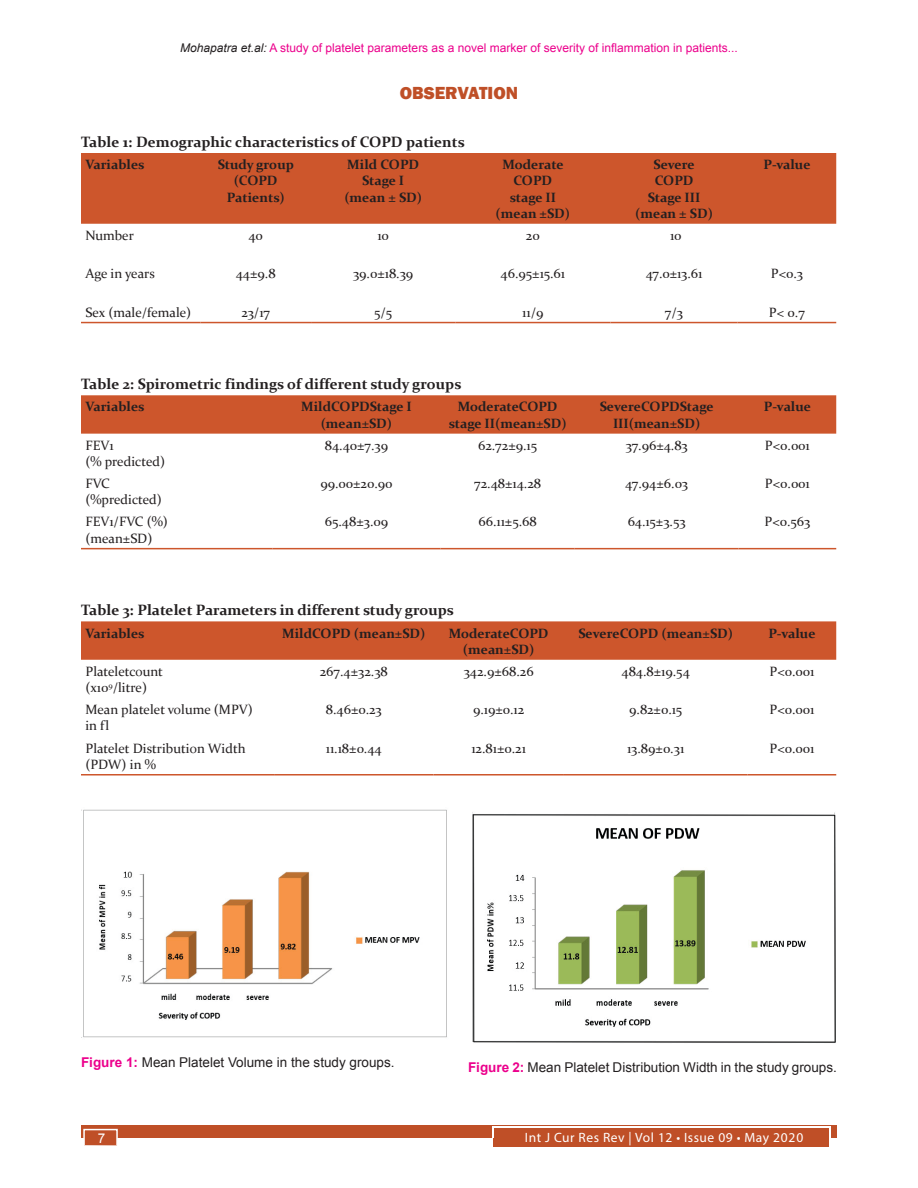
<style>
.page{position:relative;width:918px;height:1188px;background:#fff}
.page>*{position:absolute;margin:0;border:0;box-sizing:border-box;transform-origin:0 0}
.Head_1_copy_2{font:800 18px "Franklin Gothic";color:#bf4f27}
.Table_caption{font:700 15px "Constantia";color:#231f20}
.Table_text{font:13.5px/16.2px "Constantia";color:#231f20}
.Table_text-2{font:700 13.5px/16.2px "Constantia";color:#231f20;text-align:center}
.Figure_caption_copy{font:13.5px "Arial";color:#231f20}
.t1{font:13.5px "Myriad Pro";letter-spacing:.04em;color:#fff}
.t2{font:13.5px "Arial";color:#fff}
.t3{font:12px "Arial";color:#ec008c}
.s1{font-style:italic;color:#231f20}
.s2{font-weight:700;color:#ec008c}
</style>
<div class="page">
<div style="left:81px;top:1125px;width:756px;height:13px;background:#bf4f27"></div>
<div style="left:494px;top:1128px;width:335px;height:19px;background:#bf4f27"></div>
<hr style="left:492px;top:1127px;width:338px;height:1px;background:#fff">
<svg style="left:492px;top:1128px;width:2px;height:10px"></svg>
<svg style="left:829px;top:1127px;width:2px;height:11px"></svg>
<div style="left:83px;top:1129px;width:35px;height:17px;background:#bf4f27;border:2px solid #fff"></div>
<div style="left:81px;top:153px;width:755px;height:71px;background:#cd562c"></div>
<hr style="left:81px;top:322px;width:119px;height:1px;background:#cd562c">
<hr style="left:200px;top:322px;width:111px;height:1px;background:#cd562c">
<hr style="left:311px;top:322px;width:144px;height:1px;background:#cd562c">
<hr style="left:455px;top:322px;width:155px;height:1px;background:#cd562c">
<hr style="left:610px;top:322px;width:128px;height:1px;background:#cd562c">
<hr style="left:738px;top:322px;width:98px;height:1px;background:#cd562c">
<div style="left:81px;top:395px;width:755px;height:39px;background:#cd562c"></div>
<hr style="left:81px;top:548px;width:191px;height:1px;background:#cd562c">
<hr style="left:272px;top:548px;width:169px;height:1px;background:#cd562c">
<hr style="left:441px;top:548px;width:134px;height:1px;background:#cd562c">
<hr style="left:575px;top:548px;width:164px;height:1px;background:#cd562c">
<hr style="left:739px;top:548px;width:97px;height:1px;background:#cd562c">
<div style="left:81px;top:621px;width:755px;height:39px;background:#cd562c"></div>
<hr style="left:81px;top:774px;width:193px;height:2px;background:#cd562c">
<hr style="left:274px;top:774px;width:159px;height:2px;background:#cd562c">
<hr style="left:433px;top:774px;width:131px;height:2px;background:#cd562c">
<hr style="left:564px;top:774px;width:184px;height:2px;background:#cd562c">
<hr style="left:748px;top:774px;width:88px;height:2px;background:#cd562c">
<img style="left:81px;top:809px;width:366px;height:229px">
<img style="left:472px;top:812px;width:364px;height:231px">
<p class="t3" style="left:180px;top:40px;width:559px"><span class="s1">Mohapatra et.al:</span> A study of platelet parameters as a novel marker of severity of inflammation in patients...</p>
<p class="Head_1_copy_2" style="left:400px;top:81px;width:120px">OBSERVATION</p>
<p class="Table_caption" style="left:81px;top:132px;width:385px">Table 1: Demographic characteristics of COPD patients</p>
<p class="Table_text-2" style="left:86px;top:156px;width:60px">Variables</p>
<p class="Table_text-2" style="left:218px;top:156px;width:78px">Study group</p>
<p class="Table_text-2" style="left:234px;top:172px;width:45px">(COPD</p>
<p class="Table_text-2" style="left:227px;top:188px;width:60px">Patients)</p>
<p class="Table_text-2" style="left:347px;top:156px;width:73px">Mild COPD</p>
<p class="Table_text-2" style="left:362px;top:172px;width:44px">Stage I</p>
<p class="Table_text-2" style="left:344px;top:188px;width:79px">(mean ± SD)</p>
<p class="Table_text-2" style="left:502px;top:156px;width:63px">Moderate</p>
<p class="Table_text-2" style="left:514px;top:172px;width:40px">COPD</p>
<p class="Table_text-2" style="left:510px;top:188px;width:48px">stage II</p>
<p class="Table_text-2" style="left:496px;top:204px;width:76px">(mean ±SD)</p>
<p class="Table_text-2" style="left:654px;top:156px;width:43px">Severe</p>
<p class="Table_text-2" style="left:655px;top:172px;width:40px">COPD</p>
<p class="Table_text-2" style="left:648px;top:188px;width:54px">Stage III</p>
<p class="Table_text-2" style="left:635px;top:204px;width:79px">(mean ± SD)</p>
<p class="Table_text-2" style="left:764px;top:156px;width:49px">P-value</p>
<p class="Table_text" style="left:86px;top:227px;width:50px">Number</p>
<p class="Table_text" style="left:248px;top:227px;width:16px">40</p>
<p class="Table_text" style="left:377px;top:227px;width:13px">10</p>
<p class="Table_text" style="left:526px;top:227px;width:15px">20</p>
<p class="Table_text" style="left:670px;top:227px;width:13px">10</p>
<p class="Table_text" style="left:86px;top:265px;width:71px">Age in years</p>
<p class="Table_text" style="left:236px;top:265px;width:41px">44±9.8</p>
<p class="Table_text" style="left:353px;top:265px;width:62px">39.0±18.39</p>
<p class="Table_text" style="left:501px;top:265px;width:66px">46.95±15.61</p>
<p class="Table_text" style="left:646px;top:265px;width:58px">47.0±13.61</p>
<p class="Table_text" style="left:771px;top:265px;width:34px">P&lt;0.3</p>
<p class="Table_text" style="left:86px;top:303px;width:107px">Sex (male/female)</p>
<p class="Table_text" style="left:241px;top:303px;width:30px">23/17</p>
<p class="Table_text" style="left:374px;top:303px;width:20px">5/5</p>
<p class="Table_text" style="left:522px;top:303px;width:23px">11/9</p>
<p class="Table_text" style="left:665px;top:303px;width:20px">7/3</p>
<p class="Table_text" style="left:769px;top:303px;width:37px">P&lt; 0.7</p>
<p class="Table_caption" style="left:81px;top:374px;width:382px">Table 2: Spirometric findings of different study groups</p>
<p class="Table_text-2" style="left:86px;top:398px;width:60px">Variables</p>
<p class="Table_text-2" style="left:301px;top:398px;width:112px">MildCOPDStage I</p>
<p class="Table_text-2" style="left:321px;top:414px;width:73px">(mean±SD)</p>
<p class="Table_text-2" style="left:458px;top:398px;width:101px">ModerateCOPD</p>
<p class="Table_text-2" style="left:449px;top:414px;width:119px">stage II(mean±SD)</p>
<p class="Table_text-2" style="left:600px;top:398px;width:115px">SevereCOPDStage<br>III(mean±SD)</p>
<p class="Table_text-2" style="left:764px;top:398px;width:49px">P-value</p>
<p class="Table_text" style="left:86px;top:436px;width:30px">FEV1</p>
<p class="Table_text" style="left:86px;top:453px;width:81px">(% predicted)</p>
<p class="Table_text" style="left:325px;top:436px;width:65px">84.40±7.39</p>
<p class="Table_text" style="left:478px;top:436px;width:60px">62.72±9.15</p>
<p class="Table_text" style="left:626px;top:436px;width:63px">37.96±4.83</p>
<p class="Table_text" style="left:765px;top:436px;width:46px">P&lt;0.001</p>
<p class="Table_text" style="left:86px;top:475px;width:26px">FVC</p>
<p class="Table_text" style="left:86px;top:491px;width:78px">(%predicted)</p>
<p class="Table_text" style="left:320px;top:475px;width:74px">99.00±20.90</p>
<p class="Table_text" style="left:474px;top:475px;width:69px">72.48±14.28</p>
<p class="Table_text" style="left:625px;top:475px;width:65px">47.94±6.03</p>
<p class="Table_text" style="left:765px;top:475px;width:46px">P&lt;0.001</p>
<p class="Table_text" style="left:86px;top:513px;width:84px">FEV1/FVC (%)</p>
<p class="Table_text" style="left:86px;top:529px;width:68px">(mean±SD)</p>
<p class="Table_text" style="left:325px;top:513px;width:65px">65.48±3.09</p>
<p class="Table_text" style="left:478px;top:513px;width:60px">66.11±5.68</p>
<p class="Table_text" style="left:628px;top:513px;width:59px">64.15±3.53</p>
<p class="Table_text" style="left:765px;top:513px;width:47px">P&lt;0.563</p>
<p class="Table_caption" style="left:81px;top:600px;width:374px">Table 3: Platelet Parameters in different study groups</p>
<p class="Table_text-2" style="left:86px;top:624px;width:60px">Variables</p>
<p class="Table_text-2" style="left:282px;top:624px;width:145px">MildCOPD (mean±SD)</p>
<p class="Table_text-2" style="left:449px;top:624px;width:101px">ModerateCOPD</p>
<p class="Table_text-2" style="left:463px;top:640px;width:73px">(mean±SD)</p>
<p class="Table_text-2" style="left:578px;top:624px;width:156px">SevereCOPD (mean±SD)</p>
<p class="Table_text-2" style="left:768px;top:624px;width:49px">P-value</p>
<p class="Table_text" style="left:86px;top:663px;width:79px">Plateletcount</p>
<p class="Table_text" style="left:86px;top:679px;width:63px">(x10<sup>9</sup>/litre)</p>
<p class="Table_text" style="left:320px;top:663px;width:70px">267.4±32.38</p>
<p class="Table_text" style="left:464px;top:663px;width:71px">342.9±68.26</p>
<p class="Table_text" style="left:622px;top:663px;width:70px">484.8±19.54</p>
<p class="Table_text" style="left:769px;top:663px;width:46px">P&lt;0.001</p>
<p class="Table_text" style="left:85px;top:701px;width:169px">Mean platelet volume (MPV) in fl</p>
<p class="Table_text" style="left:326px;top:701px;width:57px">8.46±0.23</p>
<p class="Table_text" style="left:473px;top:701px;width:53px">9.19±0.12</p>
<p class="Table_text" style="left:629px;top:701px;width:55px">9.82±0.15</p>
<p class="Table_text" style="left:769px;top:701px;width:46px">P&lt;0.001</p>
<p class="Table_text" style="left:85px;top:739px;width:162px">Platelet Distribution Width (PDW) in %</p>
<p class="Table_text" style="left:326px;top:739px;width:57px">11.18±0.44</p>
<p class="Table_text" style="left:471px;top:739px;width:56px">12.81±0.21</p>
<p class="Table_text" style="left:627px;top:739px;width:59px">13.89±0.31</p>
<p class="Table_text" style="left:769px;top:739px;width:46px">P&lt;0.001</p>
<p class="Figure_caption_copy" style="left:81px;top:1054px;width:315px"><span class="s2">Figure 1:</span> Mean Platelet Volume in the study groups.</p>
<p class="Figure_caption_copy" style="left:468px;top:1058px;width:370px"><span class="s2">Figure 2:</span> Mean Platelet Distribution Width in the study groups.</p>
<p class="t2" style="left:98px;top:1130px;width:9px">7</p>
<p class="t1" style="left:525px;top:1129px;width:280px">Int J Cur Res Rev | Vol 12 • Issue 09 • May 2020</p>
</div>
